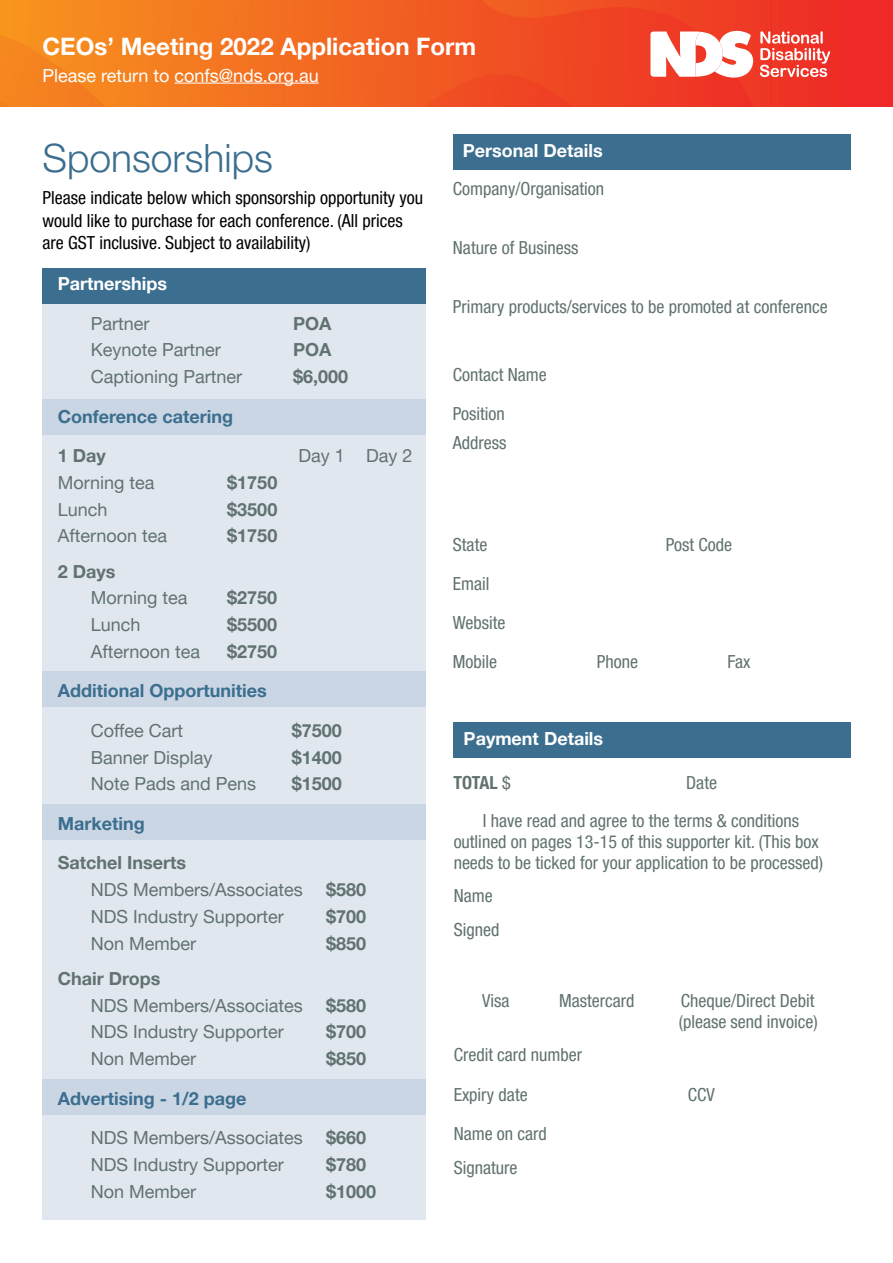
<style>
.page{position:relative;width:893px;height:1263px;background:#fff}
.page>*{position:absolute;margin:0;border:0;box-sizing:border-box;transform-origin:0 0}
.t1{font:300 39px "Helvetica Neue LT Pro";color:#3b6e8f}
.t2{font:700 24px "Helvetica Neue LT Pro";color:#fff}
.t3{font:condensed 18px/39px "Helvetica Neue LT Pro";color:#617270}
.t4{font:18px "Helvetica Neue LT Pro";color:#617270}
.t5{font:condensed 18px/22.5px "Helvetica Neue LT Pro";color:#000}
.t6{font:700 18px "Helvetica Neue LT Pro";color:#617270}
.t7{font:18px "Helvetica Neue LT Pro";color:#fff}
.t8{font:700 18px "Helvetica Neue LT Pro";color:#3b6e8f}
.t9{font:700 18px "Helvetica Neue LT Pro";color:#fff}
.t10{font:700 condensed 18px "Helvetica Neue LT Pro";letter-spacing:-.01em;color:#617270}
.s1{font-weight:700}
.s2{font-weight:400}
</style>
<div class="page">
<img style="left:0;top:0;width:893px;height:106px">
<div style="left:43px;top:280px;width:383px;height:940px;background:#e0e7ef"></div>
<div style="left:43px;top:1080px;width:383px;height:35px;background:#cad6e3"></div>
<div style="left:43px;top:804px;width:383px;height:36px;background:#cad6e3"></div>
<div style="left:453px;top:722px;width:397px;height:36px;background:#3b6e8f"></div>
<div style="left:453px;top:135px;width:397px;height:35px;background:#3b6e8f"></div>
<hr style="left:175px;top:83px;width:144px;height:1px;background:#fff">
<div style="left:43px;top:268px;width:383px;height:35px;background:#3b6e8f"></div>
<div style="left:43px;top:399px;width:383px;height:36px;background:#cad6e3"></div>
<div style="left:43px;top:671px;width:383px;height:36px;background:#cad6e3"></div>
<svg style="left:650px;top:31px;width:103px;height:47px"></svg>
<svg style="left:759px;top:31px;width:71px;height:46px"></svg>
<h2 class="t2" style="left:43px;top:32px;width:435px">CEOs’ Meeting 2022 Application Form</h2>
<p class="t7" style="left:64px;top:45px;width:414px">16 // CEOs’ Meeting 2022 <span class="s1">Supporter Prospectus</span></p>
<p class="t7" style="left:43px;top:64px;width:278px">Please return to confs@nds.org.au</p>
<h1 class="t1" style="left:43px;top:134px;width:232px">Sponsorships</h1>
<p class="t5" style="left:43px;top:186px;width:382px">Please indicate below which sponsorship opportunity you would like to purchase for each conference. (All prices are GST inclusive. Subject to availability)</p>
<p class="t9" style="left:58px;top:272px;width:111px">Partnerships</p>
<p class="t4" style="left:91px;top:312px;width:60px">Partner</p>
<p class="t6" style="left:293px;top:312px;width:40px">POA</p>
<p class="t4" style="left:91px;top:339px;width:132px">Keynote Partner</p>
<p class="t6" style="left:293px;top:339px;width:40px">POA</p>
<p class="t4" style="left:91px;top:365px;width:153px">Captioning Partner</p>
<p class="t6" style="left:293px;top:365px;width:57px">$6,000</p>
<p class="t8" style="left:58px;top:405px;width:177px">Conference catering</p>
<p class="t6" style="left:58px;top:445px;width:50px">1 Day</p>
<p class="t4" style="left:299px;top:445px;width:115px">Day 1 Day 2</p>
<p class="t4" style="left:58px;top:471px;width:98px">Morning tea</p>
<p class="t6" style="left:227px;top:471px;width:52px">$1750</p>
<p class="t4" style="left:58px;top:498px;width:51px">Lunch</p>
<p class="t6" style="left:227px;top:498px;width:52px">$3500</p>
<p class="t4" style="left:58px;top:525px;width:111px">Afternoon tea</p>
<p class="t6" style="left:227px;top:525px;width:52px">$1750</p>
<p class="t6" style="left:58px;top:560px;width:59px">2 Days</p>
<p class="t4" style="left:91px;top:587px;width:98px">Morning tea</p>
<p class="t6" style="left:227px;top:587px;width:52px">$2750</p>
<p class="t4" style="left:91px;top:614px;width:51px">Lunch</p>
<p class="t6" style="left:227px;top:614px;width:52px">$5500</p>
<p class="t4" style="left:91px;top:640px;width:111px">Afternoon tea</p>
<p class="t6" style="left:227px;top:640px;width:52px">$2750</p>
<p class="t8" style="left:58px;top:680px;width:210px">Additional Opportunities</p>
<p class="t4" style="left:91px;top:719px;width:94px">Coffee Cart</p>
<p class="t6" style="left:292px;top:719px;width:52px">$7500</p>
<p class="t4" style="left:91px;top:746px;width:123px">Banner Display</p>
<p class="t6" style="left:292px;top:746px;width:52px">$1400</p>
<p class="t4" style="left:91px;top:773px;width:167px">Note Pads and Pens</p>
<p class="t6" style="left:292px;top:773px;width:52px">$1500</p>
<p class="t8" style="left:58px;top:812px;width:88px">Marketing</p>
<p class="t6" style="left:58px;top:852px;width:130px">Satchel Inserts</p>
<p class="t4" style="left:91px;top:879px;width:214px">NDS Members/Associates</p>
<p class="t6" style="left:326px;top:879px;width:42px">$580</p>
<p class="t4" style="left:91px;top:905px;width:195px">NDS Industry Supporter</p>
<p class="t6" style="left:326px;top:905px;width:42px">$700</p>
<p class="t4" style="left:91px;top:932px;width:107px">Non Member</p>
<p class="t6" style="left:326px;top:932px;width:42px">$850</p>
<p class="t6" style="left:58px;top:967px;width:104px">Chair Drops</p>
<p class="t4" style="left:91px;top:994px;width:214px">NDS Members/Associates</p>
<p class="t6" style="left:326px;top:994px;width:42px">$580</p>
<p class="t4" style="left:91px;top:1021px;width:195px">NDS Industry Supporter</p>
<p class="t6" style="left:326px;top:1021px;width:42px">$700</p>
<p class="t4" style="left:91px;top:1048px;width:107px">Non Member</p>
<p class="t6" style="left:326px;top:1048px;width:42px">$850</p>
<p class="t8" style="left:58px;top:1087px;width:190px">Advertising - 1/2 page</p>
<p class="t4" style="left:91px;top:1127px;width:214px">NDS Members/Associates</p>
<p class="t6" style="left:326px;top:1127px;width:42px">$660</p>
<p class="t4" style="left:91px;top:1153px;width:195px">NDS Industry Supporter</p>
<p class="t6" style="left:326px;top:1153px;width:42px">$780</p>
<p class="t4" style="left:91px;top:1180px;width:107px">Non Member</p>
<p class="t6" style="left:326px;top:1180px;width:52px">$1000</p>
<p class="t9" style="left:463px;top:139px;width:141px">Personal Details</p>
<p class="t3" style="left:453px;top:168px;width:153px">Company/Organisation</p>
<p class="t3" style="left:453px;top:228px;width:127px">Nature of Business</p>
<p class="t3" style="left:453px;top:287px;width:376px">Primary products/services to be promoted at conference</p>
<p class="t3" style="left:453px;top:356px;width:95px;line-height:38.2px">Contact Name<br>Position</p>
<p class="t3" style="left:453px;top:423px;width:55px">Address</p>
<p class="t3" style="left:453px;top:525px;width:36px">State</p>
<p class="t3" style="left:666px;top:525px;width:68px">Post Code</p>
<p class="t3" style="left:453px;top:564px;width:54px">Email<br>Website<br>Mobile</p>
<p class="t3" style="left:597px;top:642px;width:43px">Phone</p>
<p class="t3" style="left:727px;top:642px;width:24px">Fax</p>
<p class="t9" style="left:464px;top:727px;width:141px">Payment Details</p>
<p class="t10" style="left:454px;top:772px;width:59px">TOTAL <span class="s2">$</span></p>
<p class="t3" style="left:483px;top:763px;width:318px;line-height:38px;text-indent:203px">Date<br>I have read and agree to the terms &amp; conditions</p>
<p class="t3" style="left:454px;top:831px;width:371px;line-height:21px">outlined on pages 13-15 of this supporter kit. (This box needs to be ticked for your application to be processed)</p>
<p class="t3" style="left:454px;top:879px;width:47px;line-height:33.3px">Name<br>Signed</p>
<p class="t3" style="left:482px;top:981px;width:29px">Visa</p>
<p class="t3" style="left:559px;top:981px;width:77px">Mastercard</p>
<p class="t3" style="left:679px;top:990px;width:141px;line-height:21px">Cheque/Direct Debit (please send invoice)</p>
<p class="t3" style="left:454px;top:1035px;width:130px;line-height:39.5px">Credit card number<br>Expiry date</p>
<p class="t3" style="left:688px;top:1075px;width:28px">CCV</p>
<p class="t3" style="left:454px;top:1117px;width:95px;line-height:33.3px">Name on card<br>Signature</p>
</div>
